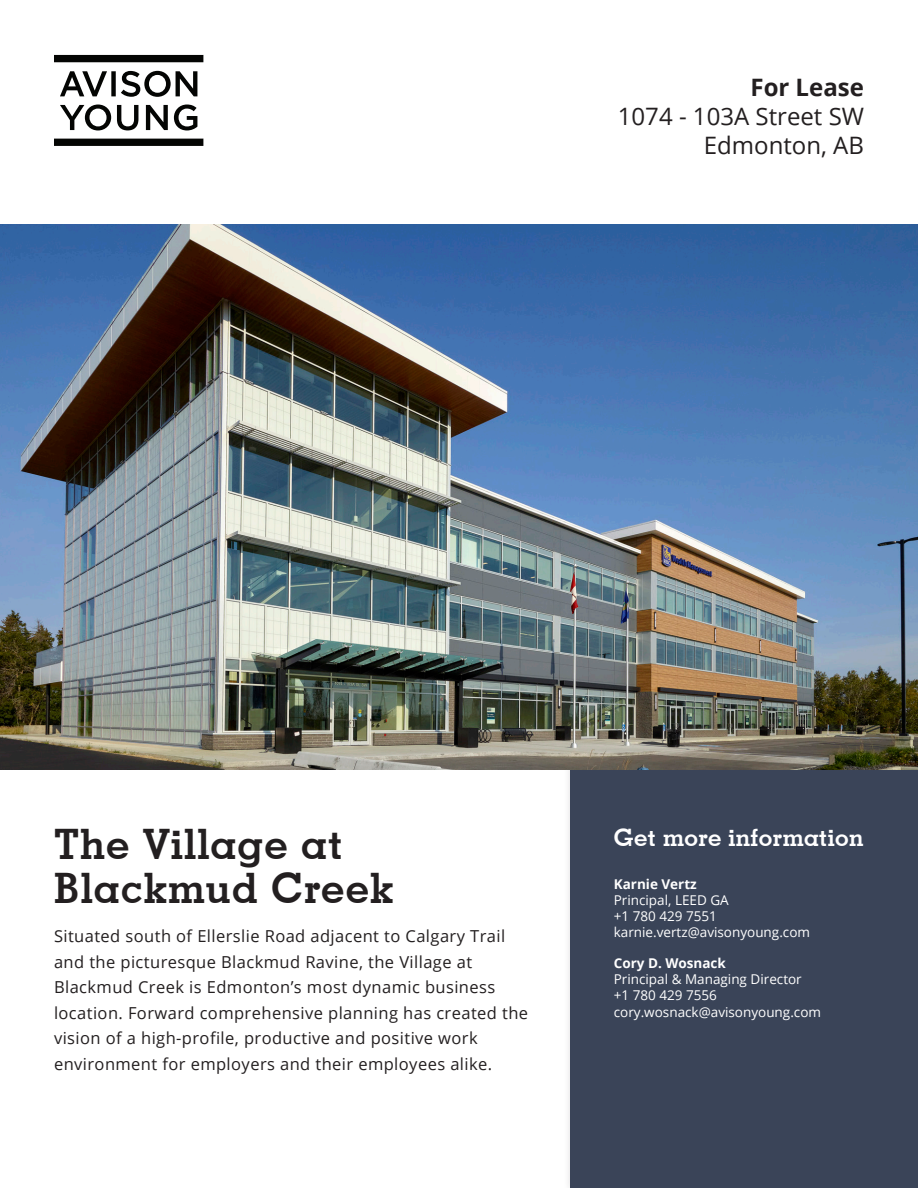
<style>
.page{position:relative;width:918px;height:1188px;background:#fff}
.page>*{position:absolute;margin:0;border:0;box-sizing:border-box;transform-origin:0 0}
.t1{font:700 42px/43.5px "Geometric Slab 703 BT";letter-spacing:.025em;color:#231f20}
.t2{font:24px/28.8px "Open Sans";color:#231f20;text-align:right}
.More_info_block_white{font:700 24px "Geometric Slab 703 BT";letter-spacing:.015em;color:#fff}
.t3{font:700 24px "Open Sans";color:#231f20}
.t4{font:16.5px "Open Sans";letter-spacing:.025em;color:#231f20}
.t5{font:13.5px/16.2px "Open Sans";color:#fff}
.t6{font:700 13.5px "Open Sans";color:#fff}
.s1{font-weight:700}
</style>
<div class="page">
<div style="left:571px;top:691px;width:347px;height:497px;background:#3a4458"></div>
<img style="left:0;top:225px;width:918px;height:545px">
<svg style="left:54px;top:55px;width:149px;height:7px"></svg>
<svg style="left:54px;top:139px;width:149px;height:7px"></svg>
<svg style="left:60px;top:71px;width:137px;height:26px"></svg>
<svg style="left:60px;top:105px;width:51px;height:25px"></svg>
<svg style="left:117px;top:105px;width:21px;height:25px"></svg>
<svg style="left:146px;top:105px;width:22px;height:25px"></svg>
<svg style="left:174px;top:105px;width:23px;height:25px"></svg>
<p class="t3" style="left:750px;top:71px;width:115px">For Lease</p>
<p class="t2" style="left:618px;top:102px;width:248px">1074 - 103A Street SW<br>Edmonton, AB</p>
<p class="t1" style="left:54px;top:822px;width:341px">The Village at<br>Blackmud Creek</p>
<p class="t4" style="left:54px;top:925px;width:453px">Situated south of Ellerslie Road adjacent to Calgary Trail</p>
<p class="t4" style="left:54px;top:950px;width:420px">and the picturesque Blackmud Ravine, the Village at</p>
<p class="t4" style="left:54px;top:976px;width:443px">Blackmud Creek is Edmonton’s most dynamic business</p>
<p class="t4" style="left:54px;top:1001px;width:476px">location. Forward comprehensive planning has created the</p>
<p class="t4" style="left:54px;top:1027px;width:425px">vision of a high-profile, productive and positive work</p>
<p class="t4" style="left:54px;top:1052px;width:440px">environment for employers and their employees alike.</p>
<p class="More_info_block_white" style="left:614px;top:822px;width:251px">Get more information</p>
<p class="t6" style="left:614px;top:874px;width:85px">Karnie Vertz</p>
<p class="t5" style="left:614px;top:892px;width:198px">Principal, LEED GA<br>+1 780 429 7551 karnie.vertz@avisonyoung.com</p>
<p class="t5" style="left:614px;top:955px;width:209px"><span class="s1">Cory D. Wosnack<br></span>Principal &amp; Managing Director<br>+1 780 429 7556 cory.wosnack@avisonyoung.com</p>
</div>
